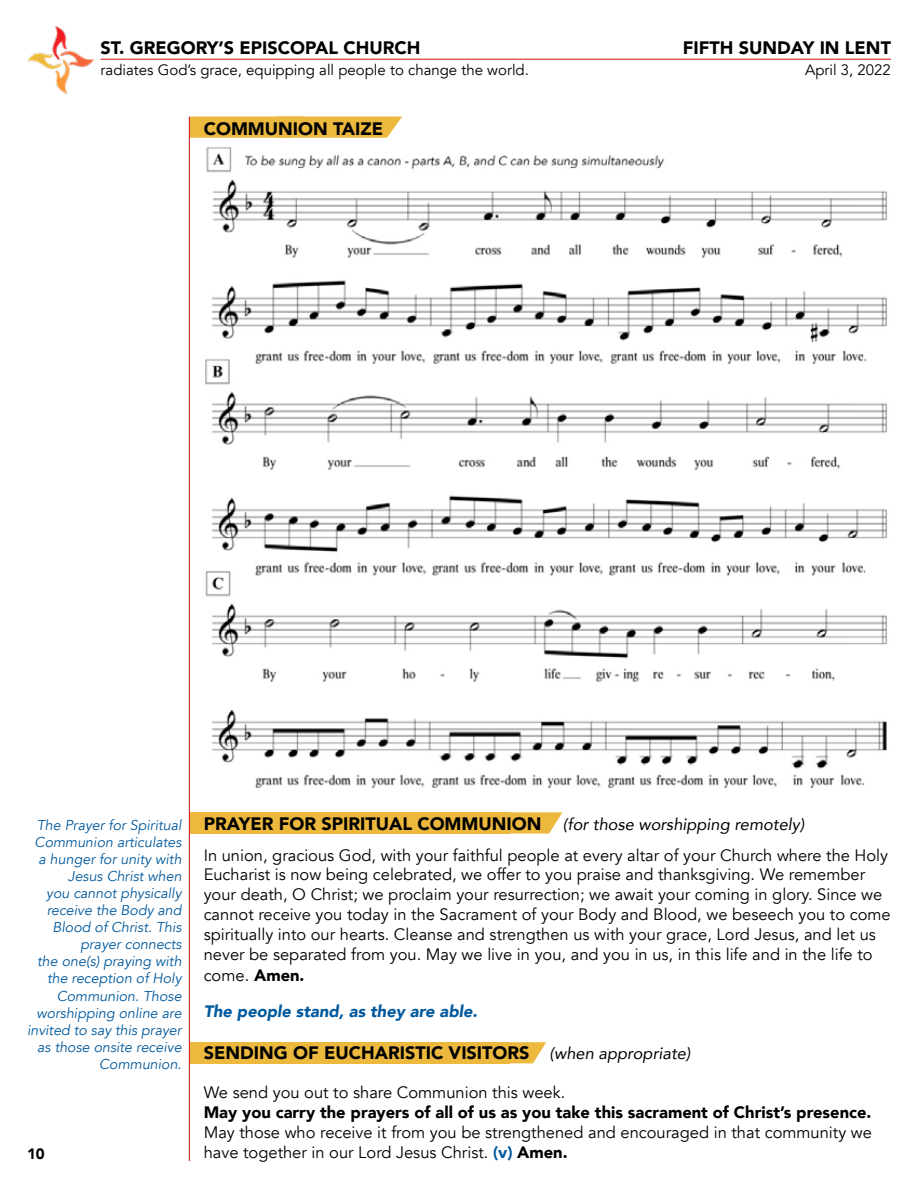
<style>
.page{position:relative;width:918px;height:1188px;background:#fff}
.page>*{position:absolute;margin:0;border:0;box-sizing:border-box;transform-origin:0 0}
.t1{font:900 18px "Avenir";color:#000}
.t2{font:16.5px/19.8px "Avenir";color:#000}
.t3{font:900 16.5px "Avenir";color:#000}
.t4{font:italic 900 16.5px/36px "Avenir";color:#00599d}
.t5{font:15px "Avenir";color:#000}
.t6{font:900 15px "Avenir";color:#000}
.t7{font:italic 14.25px/17.1px "Avenir";color:#00599d;text-align:right}
.s1{font-weight:900;font-size:18px}
.s2{font-style:italic}
.s3{font-weight:400;font-style:normal;color:#000}
.s4{font-style:normal;color:#000}
.s5{font-weight:400;font-style:italic;font-size:16.5px}
.s6{font-weight:900;color:#00599d}
.s7{font-weight:900}
</style>
<div class="page">
<hr style="left:189px;top:117px;width:1px;height:1044px;background:#d2232a">
<hr style="left:101px;top:59px;width:790px;height:1px;background:#d2232a">
<img style="left:27px;top:27px;width:89px;height:68px">
<svg style="left:190px;top:117px;width:212px;height:21px;background:#ecbb46"></svg>
<img style="left:205px;top:147px;width:682px;height:641px">
<div style="left:190px;top:812px;width:320px;height:22px;background:#ecb83d"></div>
<svg style="left:510px;top:812px;width:52px;height:22px"></svg>
<div style="left:190px;top:1042px;width:320px;height:21px;background:#ecb83d"></div>
<svg style="left:510px;top:1042px;width:36px;height:21px"></svg>
<p class="t1" style="left:101px;top:33px;width:321px">ST. GREGORY’S EPISCOPAL CHURCH</p>
<p class="t5" style="left:101px;top:61px;width:430px">radiates God’s grace, equipping all people to change the world.</p>
<p class="t1" style="left:204px;top:113px;width:181px">COMMUNION TAIZE</p>
<p class="t1" style="left:683px;top:33px;width:210px">FIFTH SUNDAY IN LENT</p>
<p class="t5" style="left:805px;top:61px;width:87px">April 3, 2022</p>
<p class="t7" style="left:27px;top:816px;width:156px">The Prayer for Spiritual<br>Communion articulates a hunger for unity with<br>Jesus Christ when<br>you cannot physically receive the Body and<br>Blood of Christ. This prayer connects<br>the one(s) praying with the reception of Holy<br>Communion. Those worshipping online are invited to say this prayer as those onsite receive<br>Communion.</p>
<p class="t6" style="left:27px;top:1141px;width:19px">10</p>
<p class="t2" style="left:204px;top:809px;width:686px;line-height:30.6px"><span class="s1">PRAYER FOR SPIRITUAL COMMUNION</span> <span class="s2">(for those worshipping remotely)<br></span>In union, gracious God, with your faithful people at every altar of your Church where the Holy</p>
<p class="t2" style="left:204px;top:865px;width:689px">Eucharist is now being celebrated, we offer to you praise and thanksgiving. We remember your death, O Christ; we proclaim your resurrection; we await your coming in glory. Since we cannot receive you today in the Sacrament of your Body and Blood, we beseech you to come spiritually into our hearts. Cleanse and strengthen us with your grace, Lord Jesus, and let us never be separated from you. May we live in you, and you in us, in this life and in the life to</p>
<p class="t4" style="left:204px;top:957px;width:275px"><span class="s3">come.</span> <span class="s4">Amen.<br></span>The people stand, as they are able.</p>
<p class="t1" style="left:204px;top:1037px;width:488px">SENDING OF EUCHARISTIC VISITORS <span class="s5">(when appropriate)</span></p>
<p class="t2" style="left:204px;top:1083px;width:363px">We send you out to share Communion this week.</p>
<p class="t3" style="left:204px;top:1098px;width:669px">May you carry the prayers of all of us as you take this sacrament of Christ’s presence.</p>
<p class="t2" style="left:204px;top:1123px;width:670px">May those who receive it from you be strengthened and encouraged in that community we have together in our Lord Jesus Christ. <span class="s6">(v)</span> <span class="s7">Amen.</span></p>
</div>
